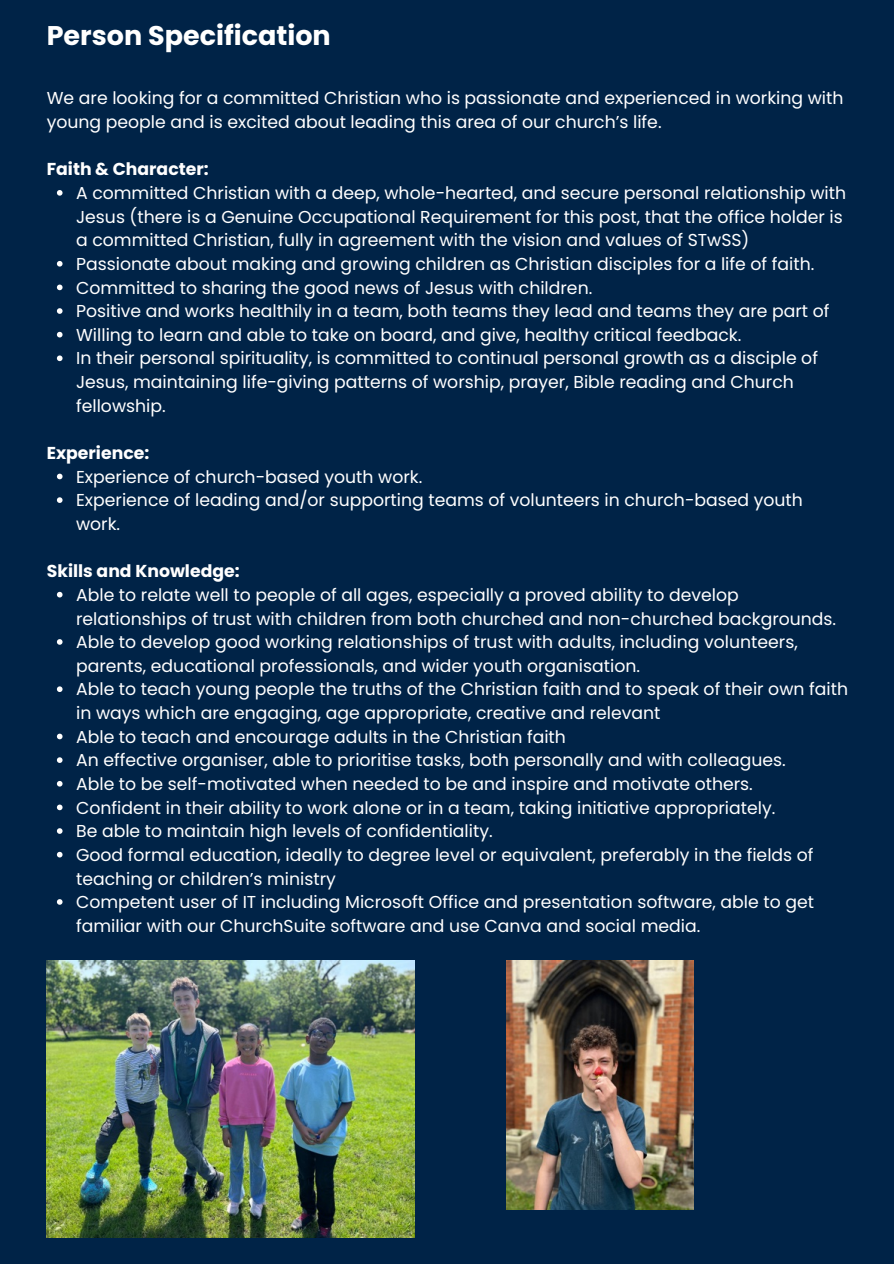
<style>
.page{position:relative;width:894px;height:1264px;background:#fff}
.page>*{position:absolute;margin:0;border:0;box-sizing:border-box;transform-origin:0 0}
.t1{font:700 27px "Poppins";color:#fff}
.t2{font:17.25px/23.7px "Poppins";color:#fff}
.t3{font:700 17.25px "Poppins";color:#fff}
</style>
<div class="page">
<div style="left:0;top:0;width:893px;height:1263px;background:#002347"></div>
<svg style="left:57px;top:190px;width:5px;height:6px"></svg>
<svg style="left:57px;top:261px;width:5px;height:5px"></svg>
<svg style="left:57px;top:284px;width:5px;height:6px"></svg>
<svg style="left:57px;top:308px;width:5px;height:6px"></svg>
<svg style="left:57px;top:332px;width:5px;height:5px"></svg>
<svg style="left:57px;top:355px;width:5px;height:6px"></svg>
<svg style="left:57px;top:473px;width:5px;height:6px"></svg>
<svg style="left:57px;top:497px;width:5px;height:6px"></svg>
<svg style="left:57px;top:592px;width:5px;height:5px"></svg>
<svg style="left:57px;top:639px;width:5px;height:5px"></svg>
<svg style="left:57px;top:686px;width:5px;height:6px"></svg>
<svg style="left:57px;top:733px;width:5px;height:6px"></svg>
<svg style="left:57px;top:757px;width:5px;height:6px"></svg>
<svg style="left:57px;top:781px;width:5px;height:5px"></svg>
<svg style="left:57px;top:804px;width:5px;height:6px"></svg>
<svg style="left:57px;top:828px;width:5px;height:5px"></svg>
<svg style="left:57px;top:851px;width:5px;height:6px"></svg>
<svg style="left:57px;top:899px;width:5px;height:5px"></svg>
<img style="left:47px;top:960px;width:368px;height:277px">
<img style="left:506px;top:960px;width:187px;height:249px">
<h1 class="t1" style="left:47px;top:16px;width:285px">Person Specification</h1>
<p class="t2" style="left:47px;top:87px;width:798px">We are looking for a committed Christian who is passionate and experienced in working with young people and is excited about leading this area of our church’s life.</p>
<p class="t3" style="left:47px;top:157px;width:163px">Faith &amp; Character:</p>
<p class="t2" style="left:76px;top:181px;width:771px">A committed Christian with a deep, whole-hearted, and secure personal relationship with Jesus (there is a Genuine Occupational Requirement for this post, that the office holder is a committed Christian, fully in agreement with the vision and values of STwSS)<br>Passionate about making and growing children as Christian disciples for a life of faith.<br>Committed to sharing the good news of Jesus with children.<br>Positive and works healthily in a team, both teams they lead and teams they are part of Willing to learn and able to take on board, and give, healthy critical feedback.<br>In their personal spirituality, is committed to continual personal growth as a disciple of Jesus, maintaining life-giving patterns of worship, prayer, Bible reading and Church fellowship.</p>
<p class="t3" style="left:47px;top:441px;width:104px">Experience:</p>
<p class="t2" style="left:76px;top:465px;width:728px">Experience of church-based youth work.<br>Experience of leading and/or supporting teams of volunteers in church-based youth work.</p>
<p class="t3" style="left:47px;top:559px;width:194px">Skills and Knowledge:</p>
<p class="t2" style="left:76px;top:583px;width:773px">Able to relate well to people of all ages, especially a proved ability to develop relationships of trust with children from both churched and non-churched backgrounds.<br>Able to develop good working relationships of trust with adults, including volunteers, parents, educational professionals, and wider youth organisation.<br>Able to teach young people the truths of the Christian faith and to speak of their own faith in ways which are engaging, age appropriate, creative and relevant<br>Able to teach and encourage adults in the Christian faith<br>An effective organiser, able to prioritise tasks, both personally and with colleagues.<br>Able to be self-motivated when needed to be and inspire and motivate others.<br>Confident in their ability to work alone or in a team, taking initiative appropriately.<br>Be able to maintain high levels of confidentiality.<br>Good formal education, ideally to degree level or equivalent, preferably in the fields of teaching or children’s ministry<br>Competent user of IT including Microsoft Office and presentation software, able to get familiar with our ChurchSuite software and use Canva and social media.</p>
</div>
